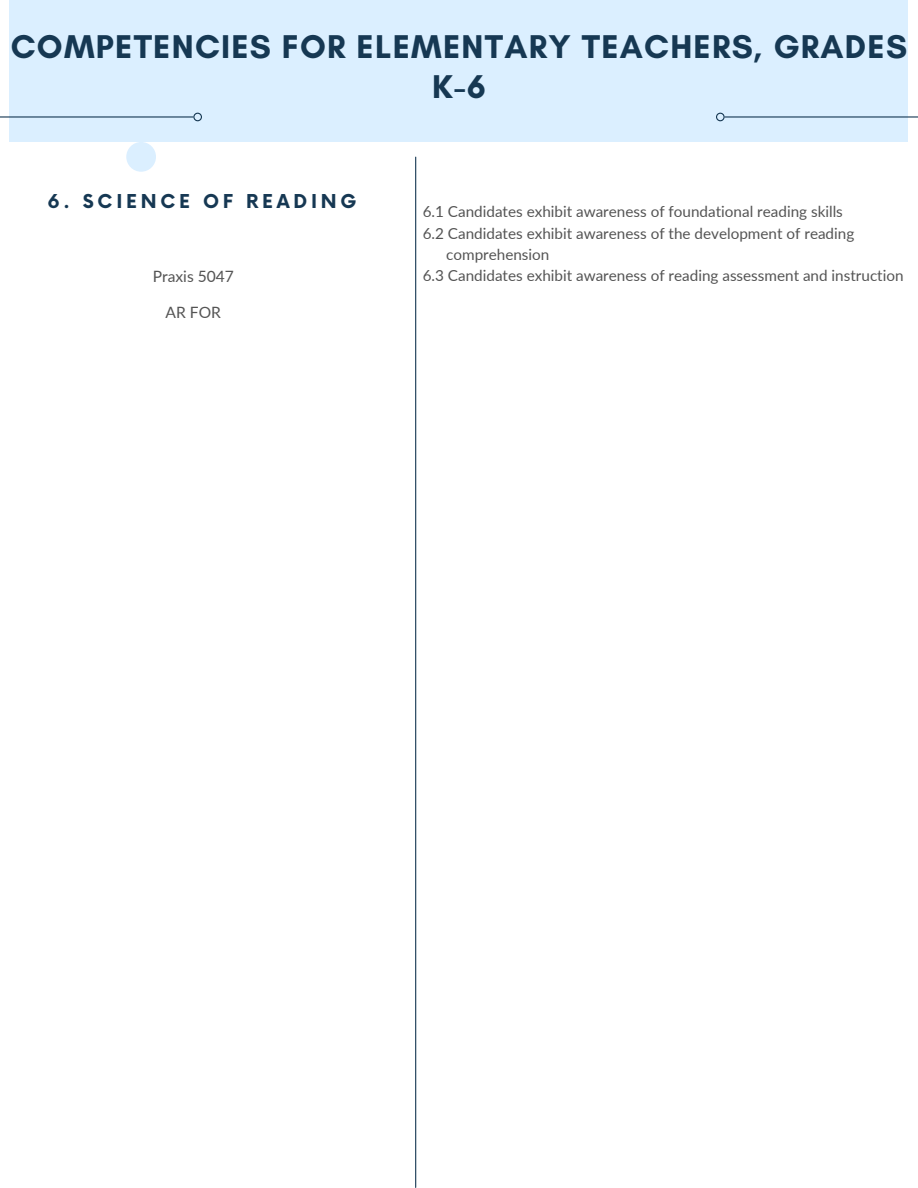
<style>
.page{position:relative;width:918px;height:1188px;background:#fff}
.page>*{position:absolute;margin:0;border:0;box-sizing:border-box;transform-origin:0 0}
.t1{font:700 33.6px/39.3px "Glacial Indifference";letter-spacing:.035em;color:#163853;text-align:center}
.t2{font:700 18.6px "Now";letter-spacing:.2em;color:#163853}
.t3{font:15.6px "Lato";color:#545454}
.t4{font:15.3px "Lato";color:#545454}
</style>
<div class="page">
<div style="left:9px;top:0;width:899px;height:141px;background:#dbefff"></div>
<hr style="left:0;top:116px;width:198px;height:2px;background:#163853">
<svg style="left:193px;top:113px;width:9px;height:8px"></svg>
<hr style="left:720px;top:116px;width:198px;height:2px;background:#163853">
<svg style="left:716px;top:113px;width:9px;height:8px"></svg>
<hr style="left:415px;top:157px;width:1px;height:1030px;background:#163853">
<div style="left:126px;top:142px;width:30px;height:30px;background:#dbefff;border-radius:50%"></div>
<h1 class="t1" style="left:11px;top:27px;width:898px">COMPETENCIES FOR ELEMENTARY TEACHERS, GRADES<br>K-6</h1>
<p class="t2" style="left:47px;top:191px;width:311px">6. SCIENCE OF READING</p>
<p class="t3" style="left:153px;top:266px;width:83px">Praxis 5047</p>
<p class="t3" style="left:166px;top:303px;width:57px">AR FOR</p>
<h2 class="t4" style="left:423px;top:202px;width:422px">6.1 Candidates exhibit awareness of foundational reading skills</h2>
<p class="t4" style="left:423px;top:224px;width:433px">6.2 Candidates exhibit awareness of the development of reading</p>
<h3 class="t4" style="left:446px;top:245px;width:105px">comprehension</h3>
<p class="t4" style="left:423px;top:266px;width:482px">6.3 Candidates exhibit awareness of reading assessment and instruction</p>
</div>
